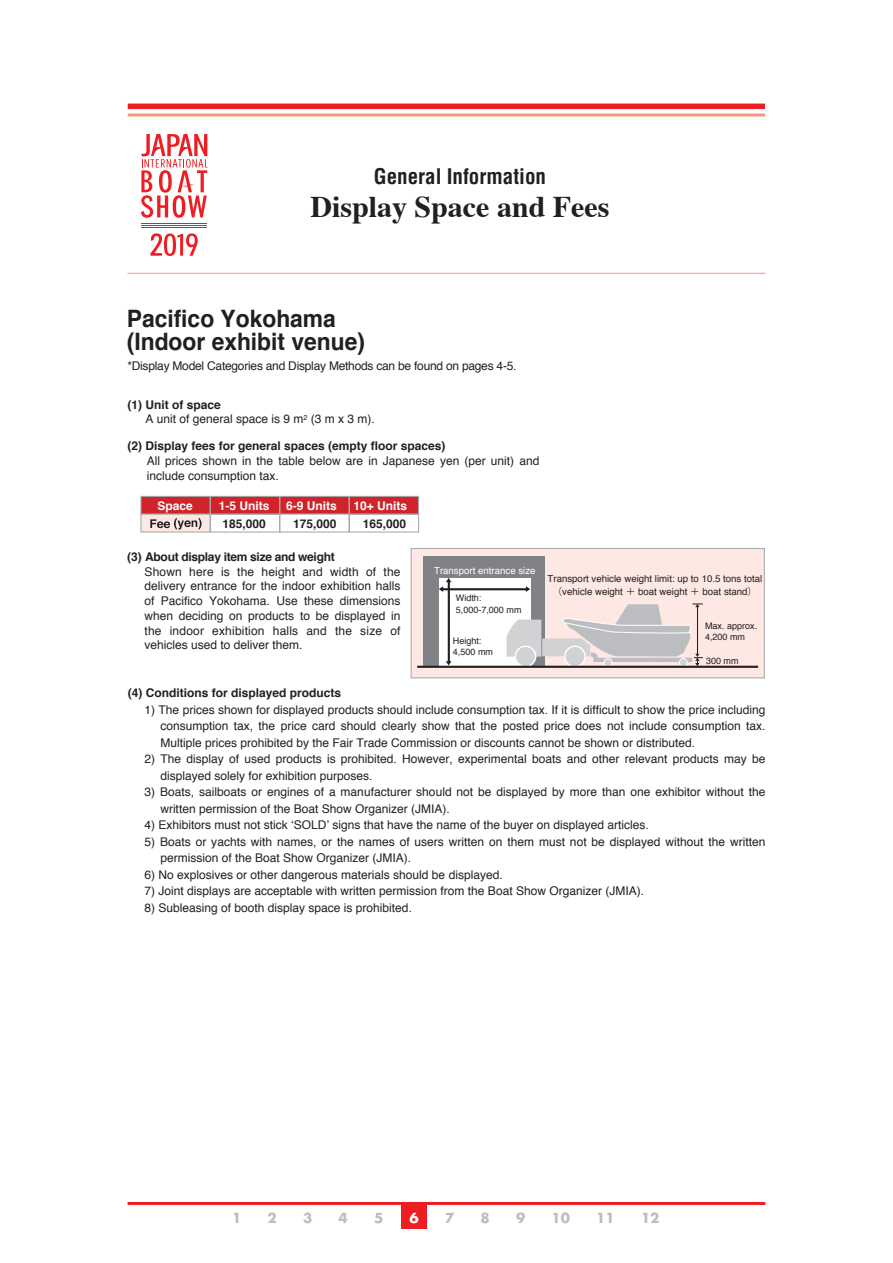
<style>
.page{position:relative;width:893px;height:1263px;background:#fff}
.page>*{position:absolute;margin:0;border:0;box-sizing:border-box;transform-origin:0 0}
.t1{font:700 30px "Times";color:#231f20}
.t2{font:700 24px/23.4px "Helvetica";color:#231f20;scale:.95 1}
.t3{font:700 condensed 21px "Helvetica";color:#231f20}
.t4{font:700 13.5px "Futura";color:#bcbdc0}
.t5{font:700 13.5px "Futura";color:#fff}
.t6{font:12px/14.9px "Helvetica";color:#231f20}
.t7{font:12px "Helvetica";letter-spacing:-.02em;color:#231f20}
.t8{font:700 12px "Helvetica";color:#231f20}
.t9{font:700 12px "Helvetica";color:#fff}
.t10{font:9.6px/12.8px "Helvetica";color:#231f20;text-align:center}
.t11{font:9.6px "Helvetica";color:#fff}
.t12{font:9px/11.4px "Helvetica";color:#231f20}
.s1{font-weight:700}
.s2{font-family:"Koz Go Pro"}
</style>
<div class="page">
<hr style="left:128px;top:273px;width:637px;height:1px;background:#f6977a">
<hr style="left:128px;top:113px;width:637px;height:3px;background:#f6977a">
<div style="left:128px;top:104px;width:637px;height:5px;background:#ee1d23"></div>
<hr style="left:141px;top:225px;width:66px;height:1px;background:#ee1d23">
<hr style="left:141px;top:223px;width:66px;height:1px;background:#ee1d23">
<hr style="left:141px;top:227px;width:66px;height:1px;background:#ee1d23">
<svg style="left:141px;top:134px;width:66px;height:84px"></svg>
<svg style="left:150px;top:233px;width:48px;height:23px"></svg>
<div style="left:411px;top:548px;width:353px;height:130px;background:#fde8e3"></div>
<div style="left:411px;top:548px;width:354px;height:130px;border:1px solid #a8a9ad"></div>
<div style="left:423px;top:556px;width:121px;height:111px;background:#808285"></div>
<div style="left:439px;top:579px;width:91px;height:88px;background:#fff"></div>
<svg style="left:526px;top:586px;width:4px;height:6px"></svg>
<hr style="left:442px;top:588px;width:84px;height:2px;background:#231f20">
<svg style="left:446px;top:661px;width:5px;height:4px"></svg>
<svg style="left:439px;top:578px;width:12px;height:14px"></svg>
<hr style="left:448px;top:582px;width:2px;height:80px;background:#231f20">
<hr style="left:417px;top:666px;width:341px;height:2px;background:#231f20">
<svg style="left:507px;top:604px;width:196px;height:62px"></svg>
<div style="left:141px;top:496px;width:69px;height:18px;background:#d1232a"></div>
<div style="left:140px;top:496px;width:71px;height:19px;border:1px solid #a8a9ad"></div>
<div style="left:210px;top:496px;width:70px;height:18px;background:#d1232a"></div>
<div style="left:210px;top:496px;width:70px;height:19px;border:1px solid #a8a9ad"></div>
<div style="left:280px;top:496px;width:69px;height:18px;background:#d1232a"></div>
<div style="left:279px;top:496px;width:71px;height:19px;border:1px solid #a8a9ad"></div>
<div style="left:349px;top:496px;width:70px;height:18px;background:#d1232a"></div>
<div style="left:349px;top:496px;width:70px;height:19px;border:1px solid #a8a9ad"></div>
<div style="left:141px;top:514px;width:69px;height:18px;background:#fde8e3"></div>
<div style="left:140px;top:514px;width:71px;height:18px;border:1px solid #a8a9ad"></div>
<div style="left:210px;top:514px;width:70px;height:18px;border:1px solid #a8a9ad"></div>
<div style="left:279px;top:514px;width:71px;height:18px;border:1px solid #a8a9ad"></div>
<div style="left:349px;top:514px;width:70px;height:18px;border:1px solid #a8a9ad"></div>
<svg style="left:150px;top:513px;width:52px;height:16px"></svg>
<div style="left:402px;top:1203px;width:25px;height:26px;background:#ee1d23"></div>
<hr style="left:128px;top:1202px;width:637px;height:3px;background:#ee1d23">
<p class="t3" style="left:374px;top:164px;width:174px">General Information</p>
<p class="t1" style="left:310px;top:178px;width:301px">Display Space and Fees</p>
<p class="t2" style="left:127px;top:307px;width:252px">Pacifico Yokohama (Indoor exhibit venue)</p>
<p class="t7" style="left:127px;top:356px;width:391px">*Display Model Categories and Display Methods can be found on pages 4-5.</p>
<p class="t6" style="left:145px;top:397px;width:231px;text-indent:-18px"><span class="s1">(1) Unit of space<br></span>A unit of general space is 9 m<sup>2</sup> (3 m x 3 m).</p>
<p class="t6" style="left:147px;top:439px;width:394px;text-indent:-19px"><span class="s1">(2) Display fees for general spaces (empty floor spaces)<br></span>All prices shown in the table below are in Japanese yen (per unit) and include consumption tax.</p>
<p class="t9" style="left:157px;top:496px;width:37px">Space</p>
<p class="t9" style="left:219px;top:496px;width:52px">1-5 Units</p>
<p class="t9" style="left:286px;top:496px;width:52px">6-9 Units</p>
<p class="t9" style="left:354px;top:496px;width:55px">10+ Units</p>
<p class="t8" style="left:222px;top:514px;width:45px">185,000</p>
<p class="t8" style="left:293px;top:514px;width:45px">175,000</p>
<p class="t8" style="left:363px;top:514px;width:45px">165,000</p>
<p class="t6" style="left:144px;top:549px;width:258px;text-indent:-17px"><span class="s1">(3) About display item size and weight<br></span>Shown here is the height and width of the delivery entrance for the indoor exhibition halls of Pacifico Yokohama. Use these dimensions when deciding on products to be displayed in the indoor exhibition halls and the size of vehicles used to deliver them.</p>
<p class="t11" style="left:434px;top:564px;width:103px">Transport entrance size</p>
<p class="t12" style="left:456px;top:593px;width:67px">Width:<br>5,000-7,000 mm</p>
<p class="t12" style="left:453px;top:635px;width:42px">Height:<br>4,500 mm</p>
<p class="t10" style="left:547px;top:572px;width:216px">Transport vehicle weight limit: up to 10.5 tons total<span class="s2">（</span>vehicle weight <span class="s2">＋</span> boat weight <span class="s2">＋</span> boat stand<span class="s2">）</span></p>
<p class="t12" style="left:705px;top:620px;width:54px">Max. approx.<br>4,200 mm</p>
<p class="t12" style="left:706px;top:655px;width:34px">300 mm</p>
<p class="t8" style="left:128px;top:683px;width:215px">(4) Conditions for displayed products</p>
<p class="t6" style="left:160px;top:702px;width:607px;line-height:16.5px;text-align:justify;text-indent:-16px">1) The prices shown for displayed products should include consumption tax. If it is difficult to show the price including consumption tax, the price card should clearly show that the posted price does not include consumption tax.<br>Multiple prices prohibited by the Fair Trade Commission or discounts cannot be shown or distributed.</p>
<p class="t6" style="left:160px;top:751px;width:607px;line-height:16.5px;text-indent:-16px">2) The display of used products is prohibited. However, experimental boats and other relevant products may be displayed solely for exhibition purposes.</p>
<p class="t6" style="left:160px;top:784px;width:607px;line-height:16.5px;text-indent:-16px">3) Boats, sailboats or engines of a manufacturer should not be displayed by more than one exhibitor without the written permission of the Boat Show Organizer (JMIA).</p>
<p class="t6" style="left:144px;top:818px;width:506px">4) Exhibitors must not stick ‘SOLD’ signs that have the name of the buyer on displayed articles.</p>
<p class="t6" style="left:160px;top:834px;width:607px;line-height:16.5px;text-indent:-16px">5) Boats or yachts with names, or the names of users written on them must not be displayed without the written permission of the Boat Show Organizer (JMIA).</p>
<p class="t6" style="left:144px;top:867px;width:360px">6) No explosives or other dangerous materials should be displayed.</p>
<p class="t6" style="left:144px;top:884px;width:501px">7) Joint displays are acceptable with written permission from the Boat Show Organizer (JMIA).</p>
<p class="t6" style="left:144px;top:900px;width:269px">8) Subleasing of booth display space is prohibited.</p>
<p class="t4" style="left:232px;top:1208px;width:11px">1</p>
<p class="t4" style="left:268px;top:1208px;width:11px">2</p>
<p class="t4" style="left:303px;top:1208px;width:11px">3</p>
<p class="t4" style="left:339px;top:1208px;width:11px">4</p>
<p class="t4" style="left:374px;top:1208px;width:11px">5</p>
<p class="t5" style="left:410px;top:1208px;width:11px">6</p>
<p class="t4" style="left:445px;top:1208px;width:11px">7</p>
<p class="t4" style="left:481px;top:1208px;width:11px">8</p>
<p class="t4" style="left:516px;top:1208px;width:11px">9</p>
<p class="t4" style="left:552px;top:1208px;width:20px">10</p>
<p class="t4" style="left:596px;top:1208px;width:20px">11</p>
<p class="t4" style="left:641px;top:1208px;width:20px">12</p>
</div>
